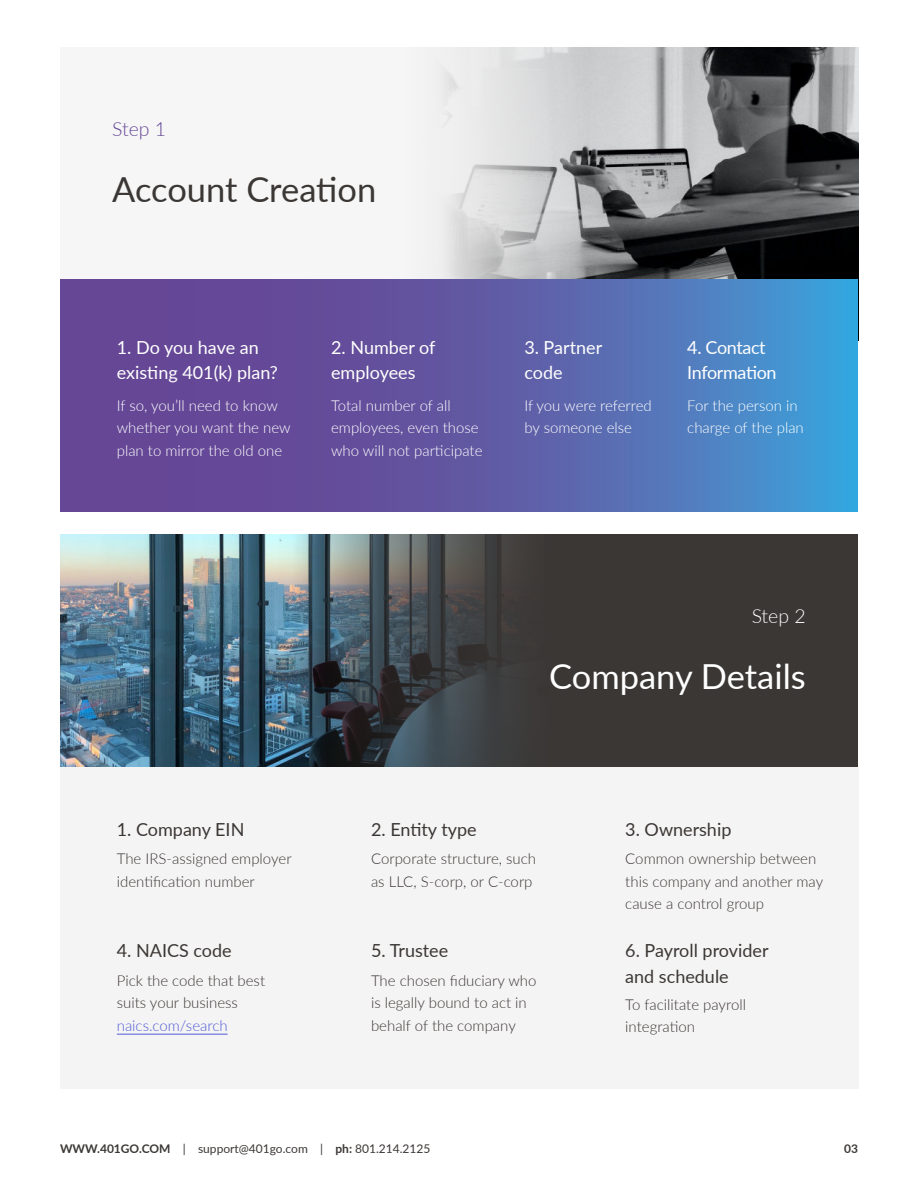
<style>
.page{position:relative;width:918px;height:1188px;background:#fff}
.page>*{position:absolute;margin:0;border:0;box-sizing:border-box;transform-origin:0 0}
.t1{font:34.5px "Lato";letter-spacing:-.005em;color:#3b3735}
.t2{font:34.5px "Lato";color:#fff}
.t3{font:300 19.5px "Lato";color:#654796}
.t4{font:300 19.5px "Lato";color:#fff}
.t5{font:18px/25.5px "Lato";color:#3b3735}
.t6{font:18px/25.5px "Lato";color:#fff}
.t7{font:18px/25.5px "Lato";letter-spacing:-.02em;color:#fff}
.t8{font:300 15px/22.5px "Lato";color:#3b3735}
.t9{font:300 15px/22.5px "Lato";color:#fff}
.t10{font:300 15px "Lato";color:#4f5cd6}
.t11{font:12px "Lato";color:#3b3735}
.t12{font:700 12px "Lato";color:#3b3735}
.s1{font-weight:700}
</style>
<div class="page">
<img style="left:588px;top:47px;width:270px;height:233px">
<div style="left:60px;top:47px;width:327px;height:233px;background:#f6f6f6"></div>
<svg style="left:387px;top:47px;width:201px;height:233px"></svg>
<img style="left:60px;top:534px;width:234px;height:233px">
<div style="left:548px;top:534px;width:310px;height:233px;background:#3b3735"></div>
<svg style="left:294px;top:534px;width:254px;height:233px;background:#444b4f"></svg>
<div style="left:60px;top:767px;width:798px;height:321px;background:#f5f4f4"></div>
<hr style="left:117px;top:1034px;width:111px;height:1px;background:#4f5cd6">
<svg style="left:60px;top:280px;width:798px;height:231px;background:#5b62aa"></svg>
<h2 class="t3" style="left:112px;top:121px;width:56px">Step 1</h2>
<h1 class="t1" style="left:112px;top:165px;width:266px">Account Creation</h1>
<p class="t6" style="left:117px;top:336px;width:163px">1. Do you have an existing 401(k) plan?</p>
<p class="t9" style="left:117px;top:394px;width:175px">If so, you’ll need to know whether you want the new plan to mirror the old one</p>
<p class="t6" style="left:331px;top:336px;width:106px">2. Number of employees</p>
<p class="t9" style="left:331px;top:395px;width:153px">Total number of all employees, even those who will not participate</p>
<p class="t6" style="left:524px;top:336px;width:79px">3. Partner code</p>
<p class="t9" style="left:524px;top:394px;width:129px">If you were referred by someone else</p>
<p class="t7" style="left:687px;top:336px;width:91px">4. Contact<br>Information</p>
<p class="t9" style="left:687px;top:394px;width:118px">For the person in charge of the plan</p>
<h2 class="t4" style="left:752px;top:607px;width:56px">Step 2</h2>
<h1 class="t2" style="left:549px;top:662px;width:258px">Company Details</h1>
<p class="t5" style="left:117px;top:818px;width:129px">1. Company EIN</p>
<p class="t8" style="left:117px;top:847px;width:176px">The IRS-assigned employer identification number</p>
<p class="t5" style="left:117px;top:939px;width:116px">4. NAICS code</p>
<p class="t8" style="left:117px;top:968px;width:150px">Pick the code that best suits your business</p>
<p class="t10" style="left:117px;top:1015px;width:112px">naics.com/search</p>
<p class="t5" style="left:371px;top:816px;width:107px">2. Entity type</p>
<p class="t8" style="left:371px;top:847px;width:167px">Corporate structure, such as LLC, S-corp, or C-corp</p>
<p class="t5" style="left:371px;top:939px;width:79px">5. Trustee</p>
<p class="t8" style="left:371px;top:968px;width:167px">The chosen fiduciary who is legally bound to act in behalf of the company</p>
<p class="t5" style="left:625px;top:818px;width:108px">3. Ownership</p>
<p class="t8" style="left:625px;top:847px;width:199px">Common ownership between this company and another may cause a control group</p>
<p class="t5" style="left:625px;top:939px;width:145px">6. Payroll provider and schedule</p>
<p class="t8" style="left:625px;top:994px;width:122px">To facilitate payroll integration</p>
<p class="t11" style="left:60px;top:1143px;width:372px"><span class="s1">WWW.401GO.COM</span> | support@401go.com | <span class="s1">ph:</span> 801.214.2125</p>
<p class="t12" style="left:844px;top:1139px;width:15px">03</p>
</div>
